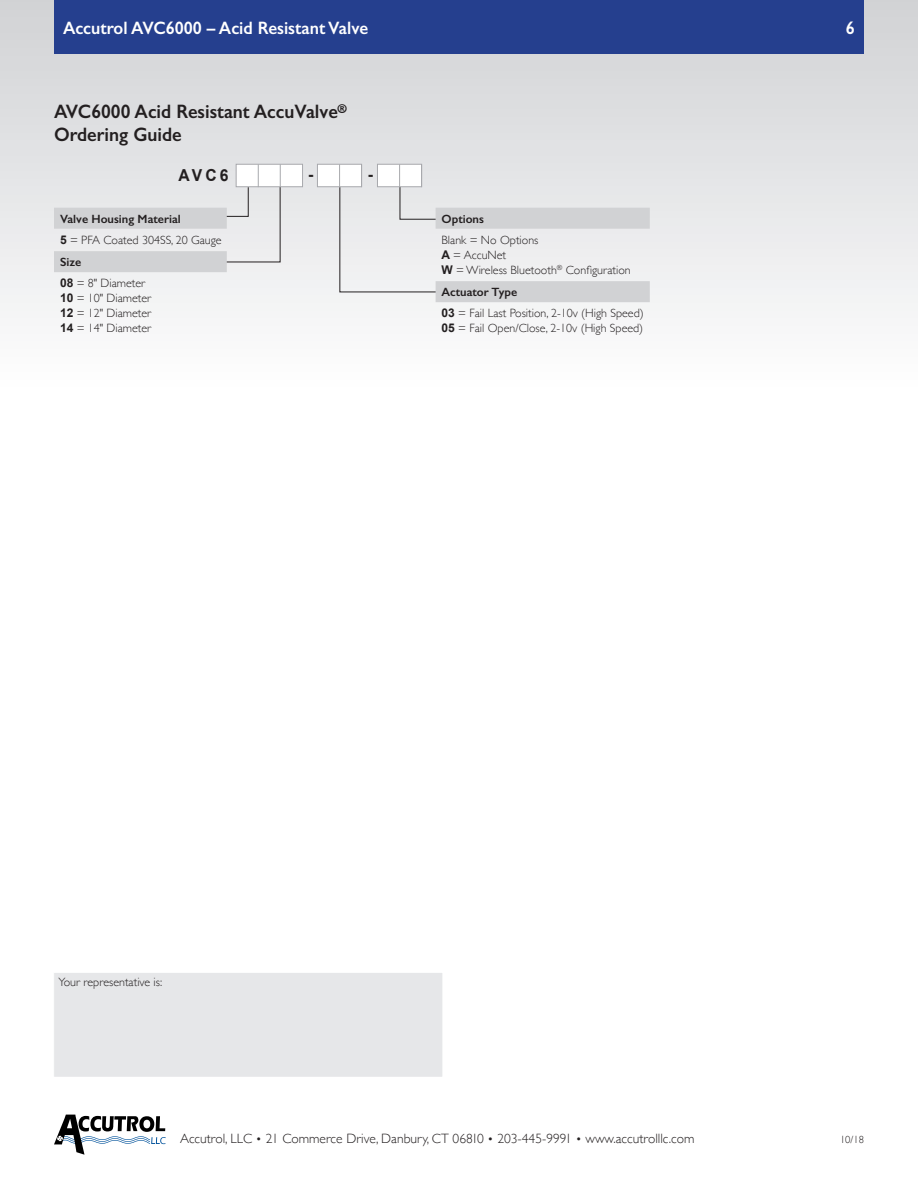
<style>
.page{position:relative;width:918px;height:1188px;background:#fff}
.page>*{position:absolute;margin:0;border:0;box-sizing:border-box;transform-origin:0 0}
.Subhead1{font:600 19.5px/22.5px "Gill Sans";color:#231f20;scale:.95 1}
.t1{font:600 18px "Gill Sans";color:#fff;scale:.95 1}
.Body_Text{font:700 16.5px "Arial";color:#231f20;scale:.95 1}
.t2{font:300 13.5px "Gill Sans";color:#231f20}
.OrderSpec{font:300 12px "Gill Sans";color:#231f20}
.OrderSpecSub{font:600 12px "Gill Sans";color:#231f20}
.Notes{font:300 12px "Gill Sans";color:#231f20}
.t3{font:300 10.5px "Gill Sans";color:#231f20}
.s1{font-family:"Arial";font-weight:700}
.s2{font-size:12px}
</style>
<div class="page">
<svg style="left:54px;top:1115px;width:112px;height:40px"></svg>
<div style="left:0;top:0;width:918px;height:390px;background:linear-gradient(to bottom,#d0d2d4,#fefefe)"></div>
<div style="left:54px;top:0;width:810px;height:54px;background:#253f8e"></div>
<div style="left:54px;top:972px;width:389px;height:105px;background:#e6e7e9"></div>
<div style="left:53px;top:972px;width:390px;height:106px;border:1px solid #fff"></div>
<div style="left:236px;top:164px;width:67px;height:23px;background:#fff;border:1px solid #a8a9ad"></div>
<svg style="left:197px;top:164px;width:84px;height:99px;background:#e5e6e7"></svg>
<div style="left:317px;top:164px;width:45px;height:23px;background:#fff;border:1px solid #a8a9ad"></div>
<svg style="left:339px;top:164px;width:112px;height:129px"></svg>
<div style="left:54px;top:208px;width:173px;height:21px;background:#d1d2d4"></div>
<div style="left:54px;top:251px;width:173px;height:21px;background:#d1d2d4"></div>
<div style="left:436px;top:208px;width:214px;height:21px;background:#d1d2d4"></div>
<div style="left:436px;top:281px;width:214px;height:21px;background:#d1d2d4"></div>
<h2 class="t1" style="left:63px;top:17px;width:323px">Accutrol AVC6000 – Acid Resistant Valve</h2>
<h2 class="t1" style="left:846px;top:17px;width:11px">6</h2>
<p class="Subhead1" style="left:54px;top:100px;width:310px">AVC6000 Acid Resistant AccuValve<sup>®<br></sup>Ordering Guide</p>
<p class="Body_Text" style="left:179px;top:164px;width:54px">AVC6</p>
<p class="Body_Text" style="left:308px;top:163px;width:7px">-</p>
<p class="Body_Text" style="left:368px;top:163px;width:7px">-</p>
<p class="OrderSpecSub" style="left:60px;top:211px;width:122px">Valve Housing Material</p>
<p class="OrderSpec" style="left:60px;top:230px;width:163px"><span class="s1">5</span> = PFA Coated 304SS, 20 Gauge</p>
<p class="OrderSpecSub" style="left:60px;top:255px;width:23px">Size</p>
<p class="OrderSpec" style="left:60px;top:274px;width:87px"><span class="s1">08</span> = 8" Diameter</p>
<p class="OrderSpec" style="left:60px;top:289px;width:93px"><span class="s1">10</span> = 10" Diameter</p>
<p class="OrderSpec" style="left:60px;top:304px;width:93px"><span class="s1">12</span> = 12" Diameter</p>
<p class="OrderSpec" style="left:60px;top:319px;width:93px"><span class="s1">14</span> = 14" Diameter</p>
<p class="OrderSpecSub" style="left:442px;top:211px;width:44px">Options</p>
<p class="OrderSpec" style="left:442px;top:230px;width:98px">Blank = No Options</p>
<p class="OrderSpec" style="left:442px;top:245px;width:66px"><span class="s1">A</span> = AccuNet</p>
<p class="OrderSpec" style="left:442px;top:260px;width:191px"><span class="s1">W</span> = Wireless Bluetooth<sup>®</sup> Configuration</p>
<p class="OrderSpecSub" style="left:442px;top:285px;width:77px">Actuator Type</p>
<p class="OrderSpec" style="left:442px;top:304px;width:204px"><span class="s1">03</span> = Fail Last Position, 2-10v (High Speed)</p>
<p class="OrderSpec" style="left:442px;top:319px;width:203px"><span class="s1">05</span> = Fail Open/Close, 2-10v (High Speed)</p>
<p class="Notes" style="left:58px;top:972px;width:105px">Your representative is:</p>
<p class="t2" style="left:180px;top:1128px;width:516px">Accutrol, LLC <span class="s2">•</span> 21 Commerce Drive, Danbury, CT 06810 <span class="s2">•</span> 203-445-9991 <span class="s2">•</span> www.accutrolllc.com</p>
<p class="t3" style="left:840px;top:1132px;width:25px">10/18</p>
</div>
